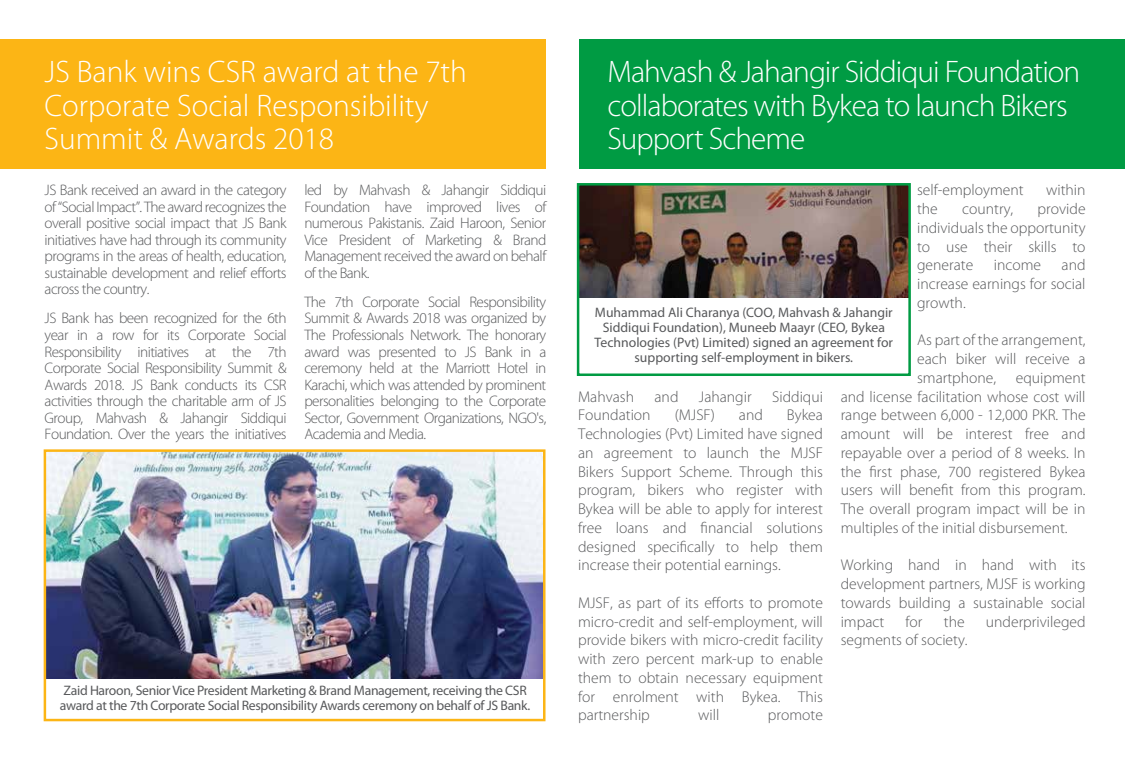
<style>
.page{position:relative;width:1125px;height:765px;background:#fff}
.page>*{position:absolute;margin:0;border:0;box-sizing:border-box;transform-origin:0 0}
.t1{font:300 31.25px/33.8px "Myriad Pro";letter-spacing:-.025em;color:#fff}
.t2{font:300 31.25px/33.8px "Myriad Pro";color:#fff}
.t3{font:300 15.62px/18.8px "Myriad Pro";color:#58595b;text-align:justify}
.t4{font:300 15.25px/16.5px "Myriad Pro";letter-spacing:-.035em;color:#58595b;text-align:justify}
.t5{font:13.75px/15px "Myriad Pro";letter-spacing:-.015em;color:#58595b}
</style>
<div class="page">
<div style="left:0;top:39px;width:545px;height:130px;background:#fcb515"></div>
<img style="left:47px;top:452px;width:496px;height:227px">
<div style="left:44px;top:449px;width:502px;height:272px;border:2px solid #fcb515"></div>
<div style="left:580px;top:39px;width:545px;height:130px;background:#009b43"></div>
<img style="left:580px;top:186px;width:328px;height:111px">
<div style="left:577px;top:183px;width:334px;height:193px;border:2px solid #009b43"></div>
<h1 class="t2" style="left:45px;top:55px;width:424px">JS Bank wins CSR award at the 7th<br>Corporate Social Responsibility<br>Summit &amp; Awards 2018</h1>
<h1 class="t1" style="left:607px;top:55px;width:474px">Mahvash &amp; Jahangir Siddiqui Foundation collaborates with Bykea to launch Bikers<br>Support Scheme</h1>
<p class="t4" style="left:45px;top:182px;width:244px">JS Bank received an award in the category of “Social Impact”. The award recognizes the overall positive social impact that JS Bank initiatives have had through its community programs in the areas of health, education, sustainable development and relief efforts across the country.</p>
<p class="t4" style="left:45px;top:310px;width:244px">JS Bank has been recognized for the 6th year in a row for its Corporate Social Responsibility initiatives at the 7th Corporate Social Responsibility Summit &amp; Awards 2018. JS Bank conducts its CSR activities through the charitable arm of JS Group, Mahvash &amp; Jahangir Siddiqui Foundation. Over the years the initiatives</p>
<p class="t4" style="left:304px;top:182px;width:244px">led by Mahvash &amp; Jahangir Siddiqui Foundation have improved lives of numerous Pakistanis. Zaid Haroon, Senior Vice President of Marketing &amp; Brand Management received the award on behalf of the Bank.</p>
<p class="t4" style="left:304px;top:294px;width:244px">The 7th Corporate Social Responsibility Summit &amp; Awards 2018 was organized by The Professionals Network. The honorary award was presented to JS Bank in a ceremony held at the Marriott Hotel in Karachi, which was attended by prominent personalities belonging to the Corporate Sector, Government Organizations, NGO's, Academia and Media.</p>
<p class="t5" style="left:60px;top:682px;width:472px">Zaid Haroon, Senior Vice President Marketing &amp; Brand Management, receiving the CSR award at the 7th Corporate Social Responsibility Awards ceremony on behalf of JS Bank.</p>
<p class="t3" style="left:917px;top:181px;width:108px">self-employment</p>
<p class="t3" style="left:1046px;top:181px;width:41px">within</p>
<p class="t3" style="left:917px;top:200px;width:22px">the</p>
<p class="t3" style="left:962px;top:200px;width:52px">country,</p>
<p class="t3" style="left:917px;top:200px;width:170px;text-indent:121px">provide individuals the opportunity to use their skills to generate</p>
<p class="t3" style="left:917px;top:256px;width:170px;text-indent:145px">and increase earnings for social growth.</p>
<p class="t3" style="left:917px;top:331px;width:170px">As part of the arrangement,</p>
<p class="t3" style="left:917px;top:350px;width:170px">each biker will receive a</p>
<p class="t3" style="left:917px;top:369px;width:170px">smartphone, equipment</p>
<p class="t3" style="left:841px;top:387px;width:246px">and license facilitation whose cost will</p>
<p class="t3" style="left:841px;top:406px;width:246px">range between 6,000 - 12,000 PKR. The</p>
<p class="t3" style="left:841px;top:425px;width:246px">amount will be interest free and</p>
<p class="t3" style="left:841px;top:444px;width:246px">repayable over a period of 8 weeks. In</p>
<p class="t3" style="left:841px;top:462px;width:246px">the first phase, 700 registered Bykea</p>
<p class="t3" style="left:841px;top:481px;width:246px">users will benefit from this program.</p>
<p class="t3" style="left:841px;top:500px;width:246px">The overall program impact will be in</p>
<p class="t3" style="left:841px;top:519px;width:228px">multiples of the initial disbursement.</p>
<p class="t3" style="left:841px;top:556px;width:246px">Working hand in hand with its development partners, MJSF is working towards building a sustainable social impact</p>
<p class="t3" style="left:994px;top:256px;width:49px">income</p>
<p class="t5" style="left:595px;top:304px;width:300px;text-align:center">Muhammad Ali Charanya (COO, Mahvash &amp; Jahangir Siddiqui Foundation), Muneeb Maayr (CEO, Bykea Technologies (Pvt) Limited) signed an agreement for supporting self-employment in bikers.</p>
<p class="t3" style="left:578px;top:387px;width:57px">Mahvash</p>
<p class="t3" style="left:655px;top:387px;width:25px">and</p>
<p class="t3" style="left:699px;top:387px;width:54px">Jahangir</p>
<p class="t3" style="left:772px;top:387px;width:52px">Siddiqui</p>
<p class="t3" style="left:578px;top:406px;width:74px">Foundation</p>
<p class="t3" style="left:675px;top:406px;width:42px">(MJSF)</p>
<p class="t3" style="left:739px;top:406px;width:25px">and</p>
<p class="t3" style="left:578px;top:406px;width:246px;text-indent:209px">Bykea Technologies (Pvt) Limited have signed an agreement to launch the MJSF Bikers Support Scheme. Through this program, bikers who register with Bykea will be able to apply for interest free loans and financial solutions designed specifically to help them increase their potential earnings.</p>
<p class="t3" style="left:578px;top:594px;width:246px">MJSF, as part of its efforts to promote micro-credit and self-employment, will provide bikers with micro-credit facility with zero percent mark-up to enable them to obtain necessary equipment for enrolment with Bykea. This partnership</p>
<p class="t3" style="left:906px;top:612px;width:19px">for</p>
<p class="t3" style="left:944px;top:612px;width:22px">the</p>
<p class="t3" style="left:986px;top:612px;width:101px">underprivileged</p>
<p class="t3" style="left:841px;top:631px;width:128px">segments of society.</p>
<p class="t3" style="left:698px;top:706px;width:23px">will</p>
<p class="t3" style="left:768px;top:706px;width:57px">promote</p>
</div>
